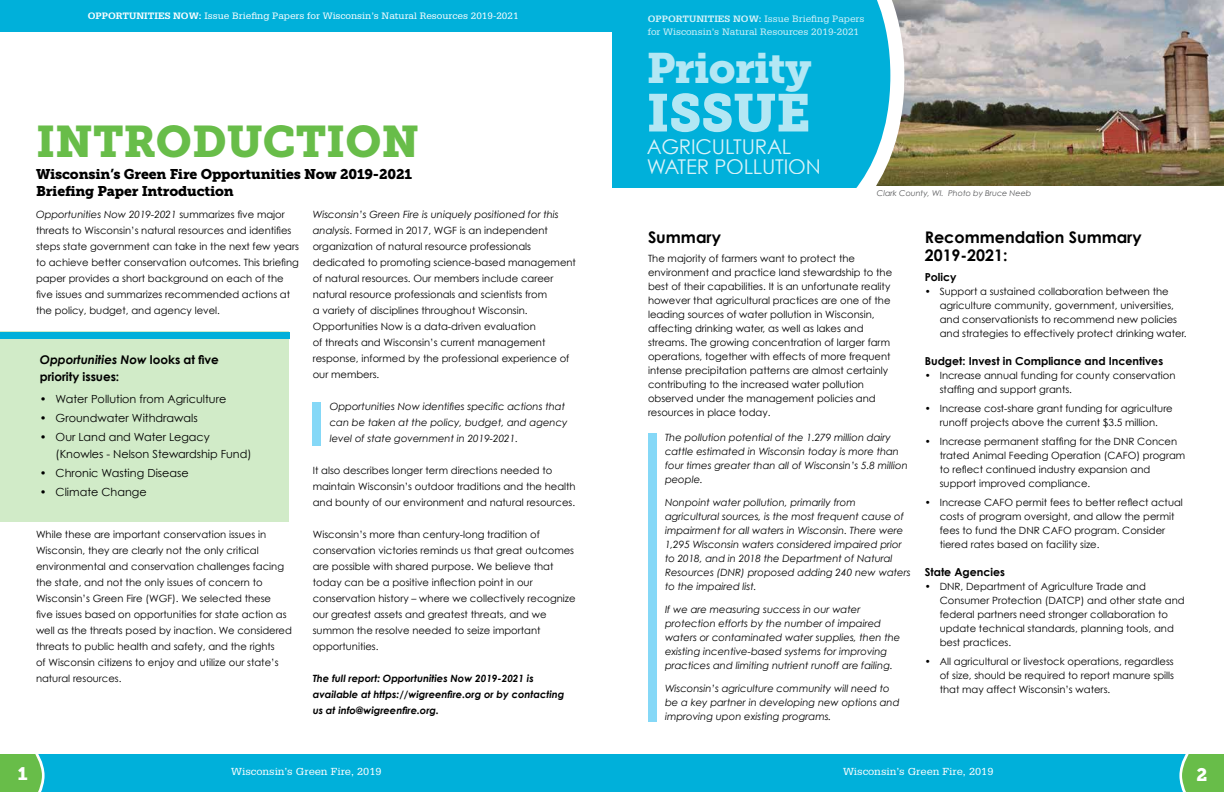
<style>
.page{position:relative;width:1224px;height:792px;background:#fff}
.page>*{position:absolute;margin:0;border:0;box-sizing:border-box;transform-origin:0 0}
.t1{font:52.8px "Museo Slab 900";letter-spacing:-.01em;color:#d4f2f9}
.t2{font:44px "Museo Slab 900";color:#68bd49}
.t3{font:42.3px "Museo Slab 900";letter-spacing:-.02em;color:#d4f2f9}
.t4{font:20.4px/20px "Century Gothic";letter-spacing:-.01em;color:#fff}
.t5{font:18px "Museo Slab 900";color:#fff}
.t6{font:700 16px/18px "Century Gothic";color:#000}
.t7{font:14px/16.8px "Museo Slab 900";letter-spacing:-.01em;color:#000}
.t8{font:700 12px/16.8px "Century Gothic";letter-spacing:-.005em;color:#000}
.t9{font:11.2px/16.8px "Century Gothic";color:#000}
.t10{font:700 11px "Century Gothic";color:#000}
.t11{font:10px/16px "Century Gothic";color:#000}
.t12{font:italic 10px/14px "Century Gothic";color:#000}
.t13{font:italic 700 10px/16px "Century Gothic";color:#000}
.t14{font:9.9px "Glypha";color:#fff;scale:1.11 1}
.t15{font:9px/13px "Glypha";color:#d4f2f9;scale:1.11 1}
.t16{font:9px "Glypha";color:#fff;scale:1.11 1}
.t17{font:italic 8px "Century Gothic";color:#58595b}
.s1{font-weight:700}
.s2{font-style:italic}
</style>
<div class="page">
<div style="left:0;top:0;width:1224px;height:31px;background:#00b0da"></div>
<div style="left:0;top:754px;width:1224px;height:38px;background:#00b0da"></div>
<svg style="left:0;top:754px;width:45px;height:38px;background:#6cc05b"></svg>
<svg style="left:1179px;top:754px;width:45px;height:38px;background:#6cc05b"></svg>
<img style="left:904px;top:0;width:320px;height:186px">
<svg style="left:890px;top:0;width:14px;height:186px"></svg>
<div style="left:612px;top:0;width:278px;height:187px;background:#00b0da"></div>
<div style="left:648px;top:434px;width:9px;height:288px;background:#85d8f7"></div>
<div style="left:0;top:332px;width:289px;height:190px;background:#d1ebc8"></div>
<div style="left:0;top:332px;width:289px;height:6px;background:#00b0da"></div>
<div style="left:312px;top:402px;width:9px;height:44px;background:#85d8f7"></div>
<p class="t16" style="left:88px;top:10px;width:390px"><span class="s1">OPPORTUNITIES NOW:</span> Issue Briefing Papers for Wisconsin’s Natural Resources 2019-2021</p>
<h2 class="t2" style="left:36px;top:116px;width:385px">INTRODUCTION</h2>
<h3 class="t7" style="left:36px;top:166px;width:378px">Wisconsin’s Green Fire Opportunities Now 2019-2021<br>Briefing Paper Introduction</h3>
<p class="t11" style="left:36px;top:207px;width:264px"><span class="s2">Opportunities Now 2019-2021</span> summarizes five major threats to Wisconsin’s natural resources and identifies steps state government can take in the next few years to achieve better conservation outcomes. This briefing paper provides a short background on each of the five issues and summarizes recommended actions at the policy, budget, and agency level.</p>
<p class="t11" style="left:313px;top:207px;width:265px"><span class="s2">Wisconsin’s Green Fire is uniquely positioned for this analysis</span>. Formed in 2017, WGF is an independent organization of natural resource professionals dedicated to promoting science-based management of natural resources. Our members include career natural resource professionals and scientists from<br>a variety of disciplines throughout Wisconsin.<br>Opportunities Now is a data-driven evaluation<br>of threats and Wisconsin’s current management response, informed by the professional experience of our members.</p>
<p class="t12" style="left:330px;top:399px;width:239px;line-height:16px">Opportunities Now identifies specific actions that can be taken at the policy, budget, and agency level of state government in 2019-2021.</p>
<p class="t11" style="left:313px;top:463px;width:264px">It also describes longer term directions needed to maintain Wisconsin’s outdoor traditions and the health and bounty of our environment and natural resources.</p>
<p class="t11" style="left:313px;top:527px;width:264px">Wisconsin’s more than century-long tradition of conservation victories reminds us that great outcomes are possible with shared purpose. We believe that today can be a positive inflection point in our conservation history – where we collectively recognize our greatest assets and greatest threats, and we summon the resolve needed to seize important opportunities.</p>
<p class="t13" style="left:313px;top:671px;width:253px">The full report: Opportunities Now 2019-2021 is available at https://wigreenfire.org or by contacting us at info@wigreenfire.org.</p>
<p class="t8" style="left:40px;top:351px;width:180px"><span class="s2">Opportunities Now</span> looks at five priority issues:</p>
<p class="t9" style="left:40px;top:391px;width:188px">• Water Pollution from Agriculture</p>
<p class="t9" style="left:40px;top:410px;width:159px">• Groundwater Withdrawals</p>
<p class="t9" style="left:56px;top:429px;width:197px;text-indent:-16px">• Our Land and Water Legacy (Knowles - Nelson Stewardship Fund)</p>
<p class="t9" style="left:40px;top:464px;width:150px">• Chronic Wasting Disease</p>
<p class="t9" style="left:40px;top:484px;width:108px">• Climate Change</p>
<p class="t11" style="left:36px;top:527px;width:258px">While these are important conservation issues in Wisconsin, they are clearly not the only critical environmental and conservation challenges facing the state, and not the only issues of concern to Wisconsin’s Green Fire (WGF). We selected these<br>five issues based on opportunities for state action as well as the threats posed by inaction. We considered threats to public health and safety, and the rights<br>of Wisconsin citizens to enjoy and utilize our state’s natural resources.</p>
<p class="t15" style="left:648px;top:12px;width:197px"><span class="s1">OPPORTUNITIES NOW:</span> Issue Briefing Papers for Wisconsin’s Natural Resources 2019-2021</p>
<h3 class="t3" style="left:647px;top:44px;width:167px">Priority</h3>
<h1 class="t1" style="left:647px;top:82px;width:166px">ISSUE</h1>
<h3 class="t4" style="left:647px;top:136px;width:176px">AGRICULTURAL<br>WATER POLLUTION</h3>
<p class="t17" style="left:877px;top:188px;width:156px">Clark County, WI. Photo by Bruce Neeb</p>
<h3 class="t6" style="left:648px;top:228px;width:74px">Summary</h3>
<p class="t11" style="left:648px;top:251px;width:246px;line-height:14px">The majority of farmers want to protect the environment and practice land stewardship to the best of their capabilities. It is an unfortunate reality however that agricultural practices are one of the leading sources of water pollution in Wisconsin, affecting drinking water, as well as lakes and streams. The growing concentration of larger farm operations, together with effects of more frequent intense precipitation patterns are almost certainly contributing to the increased water pollution observed under the management policies and resources in place today.</p>
<p class="t12" style="left:665px;top:430px;width:244px">The pollution potential of the 1.279 million dairy cattle estimated in Wisconsin today is more than four times greater than all of Wisconsin’s 5.8 million people.</p>
<p class="t12" style="left:665px;top:495px;width:247px">Nonpoint water pollution, primarily from agricultural sources, is the most frequent cause of impairment for all waters in Wisconsin. There were 1,295 Wisconsin waters considered impaired prior to 2018, and in 2018 the Department of Natural Resources (DNR) proposed adding 240 new waters to the impaired list.</p>
<p class="t12" style="left:665px;top:602px;width:237px">If we are measuring success in our water protection efforts by the number of impaired waters or contaminated water supplies, then the existing incentive-based systems for improving practices and limiting nutrient runoff are failing.</p>
<p class="t12" style="left:665px;top:681px;width:236px">Wisconsin’s agriculture community will need to be a key partner in developing new options and improving upon existing programs.</p>
<h3 class="t6" style="left:925px;top:228px;width:218px">Recommendation Summary<br>2019-2021:</h3>
<p class="t10" style="left:925px;top:270px;width:33px">Policy</p>
<p class="t11" style="left:940px;top:284px;width:248px;line-height:14px;text-indent:-15px">• Support a sustained collaboration between the agriculture community, government, universities, and conservationists to recommend new policies and strategies to effectively protect drinking water.</p>
<p class="t10" style="left:925px;top:354px;width:240px">Budget: Invest in Compliance and Incentives</p>
<p class="t11" style="left:940px;top:368px;width:237px;line-height:14px;text-indent:-15px">• Increase annual funding for county conservation staffing and support grants.</p>
<p class="t11" style="left:925px;top:401px;width:250px;line-height:14px;text-align:center">• Increase cost-share grant funding for agriculture runoff projects above the current $3.5 million.</p>
<p class="t11" style="left:940px;top:434px;width:247px;line-height:14px;text-indent:-15px">• Increase permanent staffing for the DNR Concen trated Animal Feeding Operation (CAFO) program to reflect continued industry expansion and support improved compliance.</p>
<p class="t11" style="left:940px;top:495px;width:245px;line-height:14px;text-indent:-15px">• Increase CAFO permit fees to better reflect actual costs of program oversight, and allow the permit fees to fund the DNR CAFO program. Consider tiered rates based on facility size.</p>
<p class="t10" style="left:925px;top:565px;width:82px">State Agencies</p>
<p class="t11" style="left:940px;top:579px;width:246px;line-height:14px;text-indent:-15px">• DNR, Department of Agriculture Trade and Consumer Protection (DATCP) and other state and federal partners need stronger collaboration to update technical standards, planning tools, and best practices.</p>
<p class="t11" style="left:940px;top:654px;width:236px;line-height:14px;text-align:justify;text-indent:-15px">• All agricultural or livestock operations, regardless of size, should be required to report manure spills that may affect Wisconsin’s waters.</p>
<h3 class="t5" style="left:18px;top:764px;width:11px">1</h3>
<h3 class="t5" style="left:1197px;top:764px;width:12px">2</h3>
<p class="t14" style="left:231px;top:765px;width:137px">Wisconsin’s Green Fire, 2019</p>
<p class="t14" style="left:843px;top:765px;width:137px">Wisconsin’s Green Fire, 2019</p>
</div>
